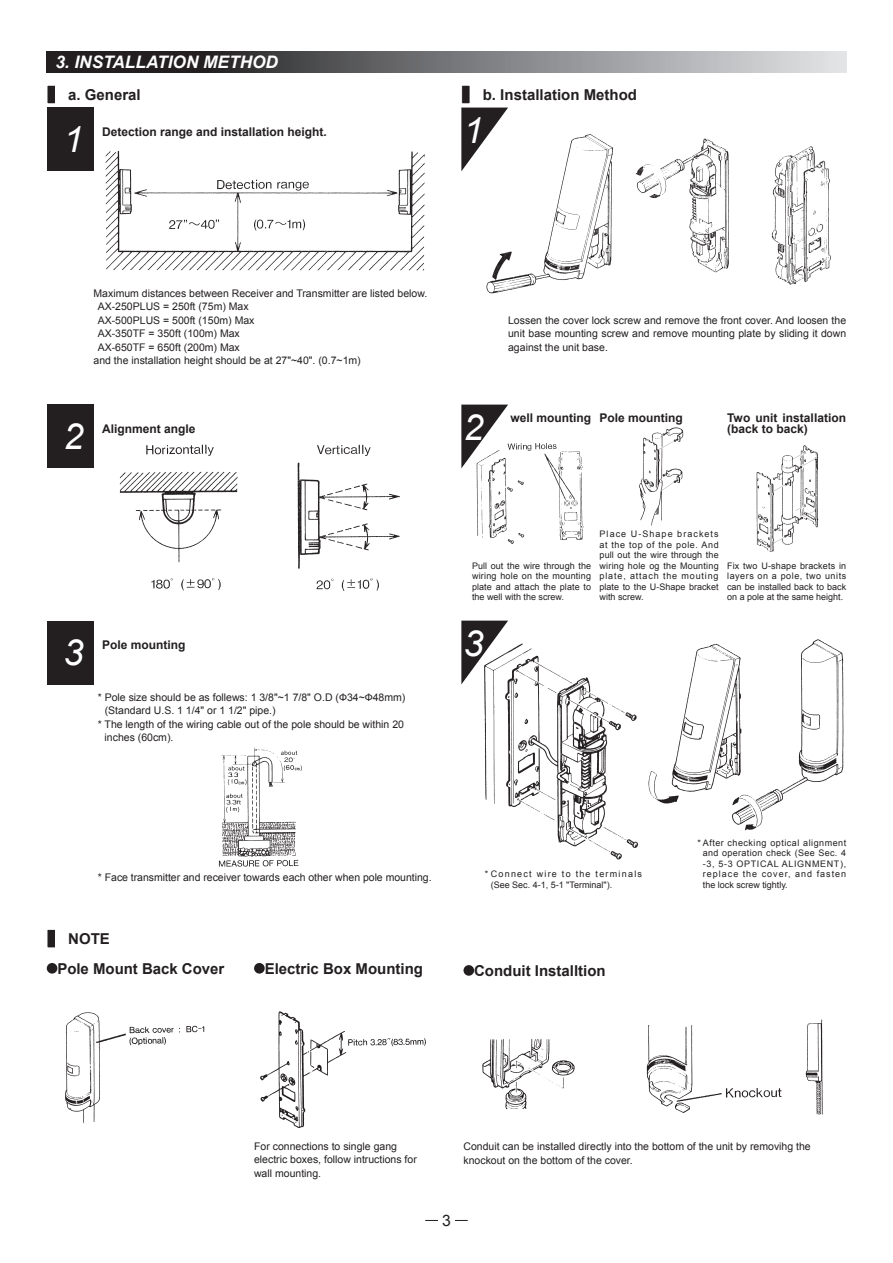
<style>
.page{position:relative;width:893px;height:1263px;background:#fff}
.page>*{position:absolute;margin:0;border:0;box-sizing:border-box;transform-origin:0 0}
.t1{font:italic 36px "Arial";color:#fff}
.t2{font:italic 700 17.25px "Arial";color:#fff}
.t3{font:15.75px "Arial";color:#231f20}
.t4{font:700 15px/29.7px "Arial";color:#231f20}
.t5{font:700 12px/10.5px "Arial";color:#231f20}
.t6{font:10.5px/13.5px "Arial";color:#231f20}
.t7{font:9px/10.5px "Arial";color:#231f20;text-align:justify}
.t8{font:9px/10.5px "Arial";letter-spacing:.14em;color:#231f20}
</style>
<div class="page">
<svg style="left:425px;top:1220px;width:13px;height:1px"></svg>
<svg style="left:455px;top:1220px;width:13px;height:1px"></svg>
<svg style="left:47px;top:51px;width:799px;height:21px;background:#737375"></svg>
<div style="left:47px;top:85px;width:8px;height:19px;background:#231f20"></div>
<div style="left:47px;top:85px;width:9px;height:19px;border:1px solid #fff"></div>
<div style="left:47px;top:108px;width:47px;height:63px;background:#231f20"></div>
<img style="left:105px;top:150px;width:320px;height:121px">
<div style="left:47px;top:405px;width:47px;height:63px;background:#231f20"></div>
<img style="left:297px;top:444px;width:103px;height:147px">
<img style="left:119px;top:444px;width:119px;height:147px">
<div style="left:47px;top:621px;width:47px;height:63px;background:#231f20"></div>
<img style="left:218px;top:747px;width:84px;height:120px">
<div style="left:462px;top:85px;width:8px;height:19px;background:#231f20"></div>
<div style="left:461px;top:85px;width:9px;height:19px;border:1px solid #fff"></div>
<svg style="left:461px;top:108px;width:47px;height:63px"></svg>
<img style="left:479px;top:126px;width:352px;height:168px">
<svg style="left:461px;top:405px;width:47px;height:63px"></svg>
<img style="left:472px;top:435px;width:112px;height:109px">
<img style="left:639px;top:427px;width:45px;height:99px">
<img style="left:756px;top:445px;width:63px;height:107px">
<svg style="left:461px;top:621px;width:47px;height:63px"></svg>
<img style="left:480px;top:639px;width:158px;height:221px">
<img style="left:648px;top:639px;width:196px;height:192px">
<div style="left:47px;top:929px;width:8px;height:19px;background:#231f20"></div>
<div style="left:47px;top:929px;width:9px;height:19px;border:1px solid #fff"></div>
<div style="left:47px;top:963px;width:10px;height:10px;background:#231f20;border-radius:50%"></div>
<img style="left:65px;top:1012px;width:140px;height:112px">
<div style="left:254px;top:963px;width:11px;height:10px;background:#231f20;border-radius:50%"></div>
<img style="left:260px;top:1011px;width:166px;height:117px">
<div style="left:463px;top:965px;width:11px;height:11px;background:#231f20;border-radius:50%"></div>
<img style="left:482px;top:1038px;width:93px;height:72px">
<img style="left:646px;top:1019px;width:177px;height:96px">
<h2 class="t2" style="left:55px;top:51px;width:224px">3. INSTALLATION METHOD</h2>
<h3 class="t4" style="left:68px;top:80px;width:74px">a. General</h3>
<h1 class="t1" style="left:63px;top:116px;width:22px">1</h1>
<p class="t5" style="left:102px;top:127px;width:226px">Detection range and installation height.</p>
<h3 class="t4" style="left:483px;top:80px;width:156px">b. Installation Method</h3>
<h1 class="t1" style="left:463px;top:107px;width:22px">1</h1>
<p class="t6" style="left:94px;top:286px;width:335px">Maximum distances between Receiver and Transmitter are listed below.</p>
<p class="t6" style="left:98px;top:300px;width:152px">AX-250PLUS = 250ft (75m) Max</p>
<p class="t6" style="left:98px;top:313px;width:158px">AX-500PLUS = 500ft (150m) Max</p>
<p class="t6" style="left:98px;top:327px;width:144px">AX-350TF = 350ft (100m) Max</p>
<p class="t6" style="left:98px;top:340px;width:144px">AX-650TF = 650ft (200m) Max</p>
<p class="t6" style="left:94px;top:354px;width:269px">and the installation height should be at 27"~40". (0.7~1m)</p>
<h1 class="t1" style="left:63px;top:413px;width:22px">2</h1>
<p class="t5" style="left:102px;top:424px;width:95px">Alignment angle</p>
<h1 class="t1" style="left:63px;top:629px;width:22px">3</h1>
<p class="t5" style="left:102px;top:640px;width:85px">Pole mounting</p>
<p class="t6" style="left:98px;top:690px;width:309px">* Pole size should be as follews: 1 3/8"~1 7/8" O.D (Ф34~Ф48mm)</p>
<p class="t6" style="left:105px;top:704px;width:172px">(Standard U.S. 1 1/4" or 1 1/2" pipe.)</p>
<p class="t6" style="left:98px;top:717px;width:308px">* The length of the wiring cable out of the pole should be within 20</p>
<p class="t6" style="left:105px;top:731px;width:70px">inches (60cm).</p>
<p class="t6" style="left:508px;top:313px;width:340px;text-align:justify">Lossen the cover lock screw and remove the front cover. And loosen the unit base mounting screw and remove mounting plate by sliding it down against the unit base.</p>
<h1 class="t1" style="left:463px;top:404px;width:22px">2</h1>
<p class="t5" style="left:510px;top:413px;width:82px">well mounting</p>
<p class="t5" style="left:600px;top:413px;width:85px">Pole mounting</p>
<p class="t5" style="left:727px;top:413px;width:121px">Two unit installation (back to back)</p>
<p class="t7" style="left:472px;top:561px;width:121px">Pull out the wire through the wiring hole on the mounting plate and attach the plate to the well with the screw.</p>
<p class="t7" style="left:600px;top:529px;width:121px">Place U-Shape brackets at the top of the pole. And pull out the wire through the wiring hole og the Mounting plate, attach the mouting plate to the U-Shape bracket with screw.</p>
<p class="t7" style="left:727px;top:561px;width:121px">Fix two U-shape brackets in layers on a pole, two units can be installed back to back on a pole at the same height.</p>
<h1 class="t1" style="left:463px;top:620px;width:22px">3</h1>
<p class="t6" style="left:98px;top:870px;width:335px">* Face transmitter and receiver towards each other when pole mounting.</p>
<h3 class="t4" style="left:57px;top:924px;width:168px;text-indent:11px">NOTE<br>Pole Mount Back Cover</h3>
<h3 class="t4" style="left:265px;top:954px;width:160px">Electric Box Mounting</h3>
<p class="t8" style="left:491px;top:869px;width:153px;text-indent:-6px">* Connect wire to the terminals (See Sec. 4-1, 5-1 "Terminal").</p>
<h3 class="t4" style="left:474px;top:956px;width:133px">Conduit Installtion</h3>
<p class="t7" style="left:703px;top:837px;width:145px;text-indent:-6px">* After checking optical alignment and operation check (See Sec. 4 -3, 5-3 OPTICAL ALIGNMENT), replace the cover, and fasten the lock screw tightly.</p>
<p class="t6" style="left:254px;top:1139px;width:164px">For connections to single gang electric boxes, follow intructions for wall mounting.</p>
<p class="t6" style="left:463px;top:1140px;width:349px">Conduit can be installed directly into the bottom of the unit by removihg the knockout on the bottom of the cover.</p>
<h3 class="t3" style="left:442px;top:1210px;width:10px">3</h3>
</div>
